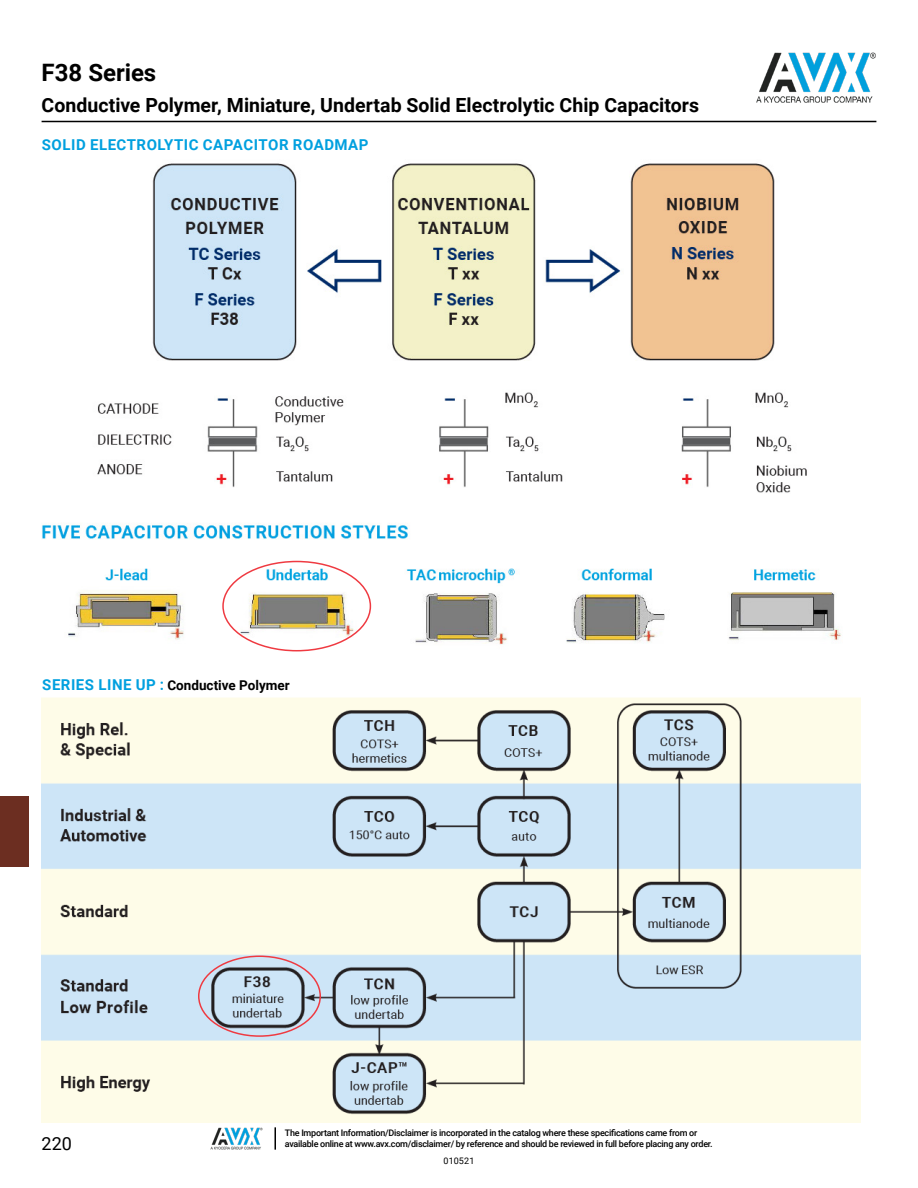
<style>
.page{position:relative;width:918px;height:1188px;background:#fff}
.page>*{position:absolute;margin:0;border:0;box-sizing:border-box;transform-origin:0 0}
.t1{font:700 24px "Roboto";letter-spacing:-.005em;color:#000}
.t2{font:700 19.5px "Roboto";color:#000}
.t3{font:18px "Roboto";color:#000}
.t4{font:700 15px "Roboto";letter-spacing:.035em;color:#00a0df}
.t5{font:700 13.5px "Roboto";color:#000}
.t6{font:500 9px/10.8px "Roboto";letter-spacing:-.03em;color:#000}
.t7{font:9px "Roboto";letter-spacing:.015em;color:#000}
.s1{font-size:15px;color:#00a0df}
</style>
<div class="page">
<hr style="left:42px;top:121px;width:834px;height:1px;background:#000">
<div style="left:0;top:797px;width:29px;height:70px;background:#6c2e21"></div>
<img style="left:42px;top:698px;width:819px;height:424px">
<img style="left:42px;top:163px;width:799px;height:489px">
<div style="left:222px;top:561px;width:149px;height:90px;border:2px solid #ef3a41;border-radius:50%"></div>
<div style="left:198px;top:955px;width:123px;height:82px;border:2px solid #ef3a41;border-radius:50%"></div>
<img style="left:756px;top:52px;width:120px;height:51px">
<img style="left:211px;top:1127px;width:52px;height:23px">
<hr style="left:274px;top:1127px;width:2px;height:23px;background:#000">
<h1 class="t1" style="left:42px;top:56px;width:116px">F38 Series</h1>
<h2 class="t2" style="left:42px;top:92px;width:659px">Conductive Polymer, Miniature, Undertab Solid Electrolytic Chip Capacitors</h2>
<h3 class="t4" style="left:42px;top:134px;width:328px">SOLID ELECTROLYTIC CAPACITOR ROADMAP</h3>
<h3 class="t5" style="left:42px;top:676px;width:249px"><span class="s1">SERIES LINE UP :</span> Conductive Polymer</h3>
<h3 class="t3" style="left:42px;top:1131px;width:32px">220</h3>
<p class="t6" style="left:285px;top:1127px;width:429px">The Important Information/Disclaimer is incorporated in the catalog where these specifications came from or available online at www.avx.com/disclaimer/ by reference and should be reviewed in full before placing any order.</p>
<p class="t7" style="left:444px;top:1155px;width:32px">010521</p>
</div>
